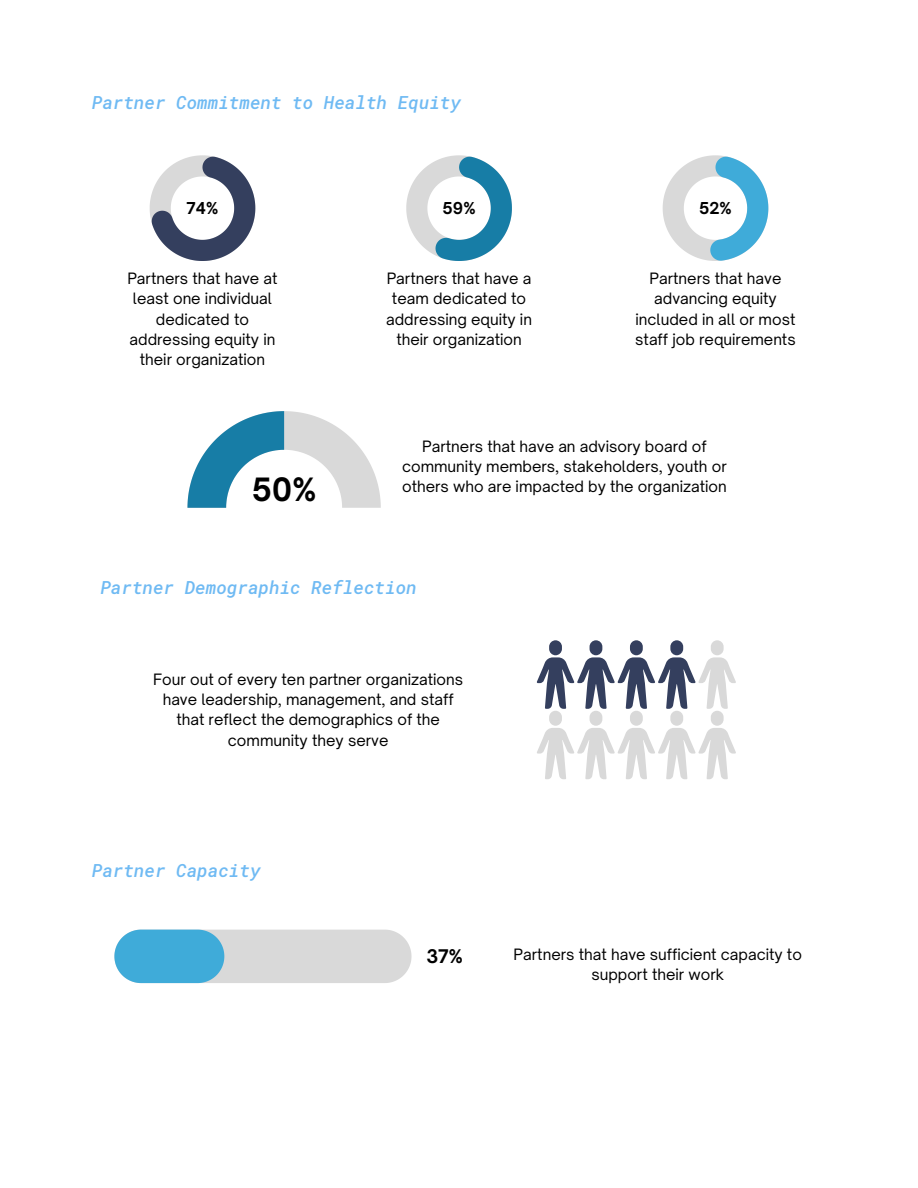
<style>
.page{position:relative;width:918px;height:1188px;background:#fff}
.page>*{position:absolute;margin:0;border:0;box-sizing:border-box;transform-origin:0 0}
.t1{font:700 30.75px "Open Sauce One";color:#000}
.t2{font:italic 500 18px "Roboto Mono";color:#6fbaf3}
.t3{font:700 18px "Open Sauce One";color:#000}
.t4{font:700 15.75px "Open Sauce One";color:#000}
.t5{font:15px/20.2px "Open Sauce One";color:#000;text-align:center}
</style>
<div class="page">
<svg style="left:150px;top:155px;width:105px;height:106px"></svg>
<svg style="left:406px;top:155px;width:106px;height:106px"></svg>
<svg style="left:663px;top:155px;width:105px;height:106px"></svg>
<svg style="left:187px;top:411px;width:194px;height:97px"></svg>
<svg style="left:537px;top:640px;width:199px;height:139px"></svg>
<svg style="left:114px;top:930px;width:298px;height:53px;background:#a7cbda"></svg>
<p class="t2" style="left:92px;top:90px;width:371px">Partner Commitment to Health Equity</p>
<p class="t4" style="left:187px;top:198px;width:33px">74%</p>
<p class="t4" style="left:443px;top:198px;width:34px">59%</p>
<p class="t4" style="left:699px;top:198px;width:34px">52%</p>
<p class="t5" style="left:127px;top:268px;width:152px">Partners that have at least one individual dedicated to addressing equity in their organization</p>
<p class="t5" style="left:386px;top:268px;width:147px">Partners that have a team dedicated to addressing equity in their organization</p>
<p class="t5" style="left:635px;top:268px;width:162px">Partners that have advancing equity included in all or most staff job requirements</p>
<h1 class="t1" style="left:252px;top:470px;width:66px">50%</h1>
<p class="t5" style="left:402px;top:436px;width:326px">Partners that have an advisory board of community members, stakeholders, youth or others who are impacted by the organization</p>
<p class="t2" style="left:100px;top:575px;width:318px">Partner Demographic Reflection</p>
<p class="t5" style="left:153px;top:669px;width:311px">Four out of every ten partner organizations have leadership, management, and staff that reflect the demographics of the community they serve</p>
<p class="t2" style="left:92px;top:859px;width:170px">Partner Capacity</p>
<p class="t3" style="left:426px;top:945px;width:38px">37%</p>
<p class="t5" style="left:514px;top:944px;width:290px">Partners that have sufficient capacity to support their work</p>
</div>
